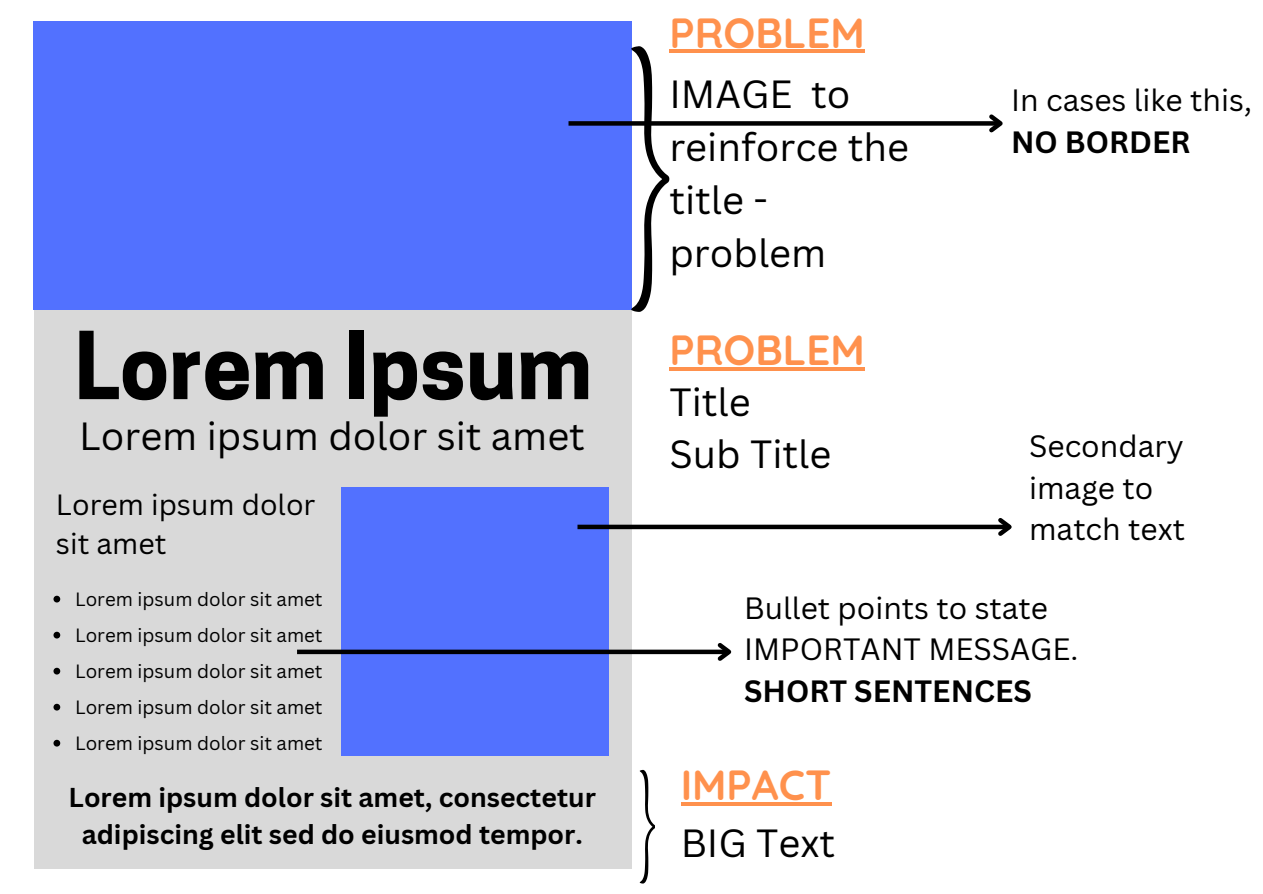
<style>
.page{position:relative;width:1263px;height:894px;background:#fff}
.page>*{position:absolute;margin:0;border:0;box-sizing:border-box;transform-origin:0 0}
.t1{font:700 87.6px "Cooper Hewitt";color:#000}
.t2{font:700 42px "Quicksand";color:#ff914d}
.t3{font:38.25px/52.8px "Canva Sans";color:#000}
.t4{font:30px/41.5px "Canva Sans";color:#000}
.t5{font:700 30px "Canva Sans";color:#000}
.t6{font:28.5px/39.3px "Canva Sans";color:#000}
.t7{font:700 26.55px/37px "Canva Sans";color:#000;text-align:center}
.t8{font:18.75px/36px "Canva Sans";color:#000;text-align:justify}
</style>
<div class="page">
<div style="left:34px;top:21px;width:597px;height:847px;background:#d9d9d9"></div>
<div style="left:33px;top:21px;width:598px;height:289px;background:#5271ff"></div>
<div style="left:341px;top:487px;width:268px;height:267px;background:#5271ff"></div>
<svg style="left:53px;top:595px;width:7px;height:7px"></svg>
<svg style="left:53px;top:631px;width:7px;height:7px"></svg>
<svg style="left:53px;top:667px;width:7px;height:7px"></svg>
<svg style="left:53px;top:703px;width:7px;height:7px"></svg>
<svg style="left:53px;top:739px;width:7px;height:7px"></svg>
<svg style="left:631px;top:46px;width:38px;height:266px"></svg>
<hr style="left:669px;top:50px;width:196px;height:3px;background:#ff914d">
<div style="left:568px;top:121px;width:432px;height:5px;background:#000"></div>
<svg style="left:985px;top:114px;width:18px;height:19px"></svg>
<div style="left:297px;top:649px;width:432px;height:5px;background:#000"></div>
<svg style="left:714px;top:643px;width:18px;height:18px"></svg>
<hr style="left:669px;top:367px;width:196px;height:3px;background:#ff914d">
<hr style="left:681px;top:802px;width:150px;height:3px;background:#ff914d">
<svg style="left:640px;top:769px;width:15px;height:114px"></svg>
<div style="left:577px;top:524px;width:432px;height:5px;background:#000"></div>
<svg style="left:994px;top:518px;width:18px;height:18px"></svg>
<h1 class="t1" style="left:74px;top:333px;width:519px">Lorem Ipsum</h1>
<h3 class="t3" style="left:79px;top:409px;width:507px">Lorem ipsum dolor sit amet</h3>
<h3 class="t6" style="left:56px;top:483px;width:261px">Lorem ipsum dolor sit amet</h3>
<p class="t8" style="left:75px;top:580px;width:249px">Lorem ipsum dolor sit amet Lorem ipsum dolor sit amet Lorem ipsum dolor sit amet Lorem ipsum dolor sit amet Lorem ipsum dolor sit amet</p>
<h3 class="t7" style="left:69px;top:777px;width:529px">Lorem ipsum dolor sit amet, consectetur adipiscing elit sed do eiusmod tempor.</h3>
<h2 class="t2" style="left:669px;top:5px;width:197px">PROBLEM</h2>
<h3 class="t3" style="left:669px;top:67px;width:241px">IMAGE to reinforce the title - problem</h3>
<h2 class="t2" style="left:669px;top:323px;width:197px">PROBLEM</h2>
<h3 class="t3" style="left:669px;top:374px;width:83px">Title</h3>
<h3 class="t3" style="left:669px;top:426px;width:163px">Sub Title</h3>
<h3 class="t4" style="left:1011px;top:79px;width:242px">In cases like this,</h3>
<h3 class="t5" style="left:1011px;top:121px;width:181px">NO BORDER</h3>
<h3 class="t4" style="left:1029px;top:424px;width:157px">Secondary image to match text</h3>
<h3 class="t4" style="left:744px;top:586px;width:336px">Bullet points to state<br>IMPORTANT MESSAGE.</h3>
<h3 class="t5" style="left:744px;top:669px;width:289px">SHORT SENTENCES</h3>
<h2 class="t2" style="left:681px;top:758px;width:152px">IMPACT</h2>
<h3 class="t3" style="left:681px;top:815px;width:156px">BIG Text</h3>
</div>
